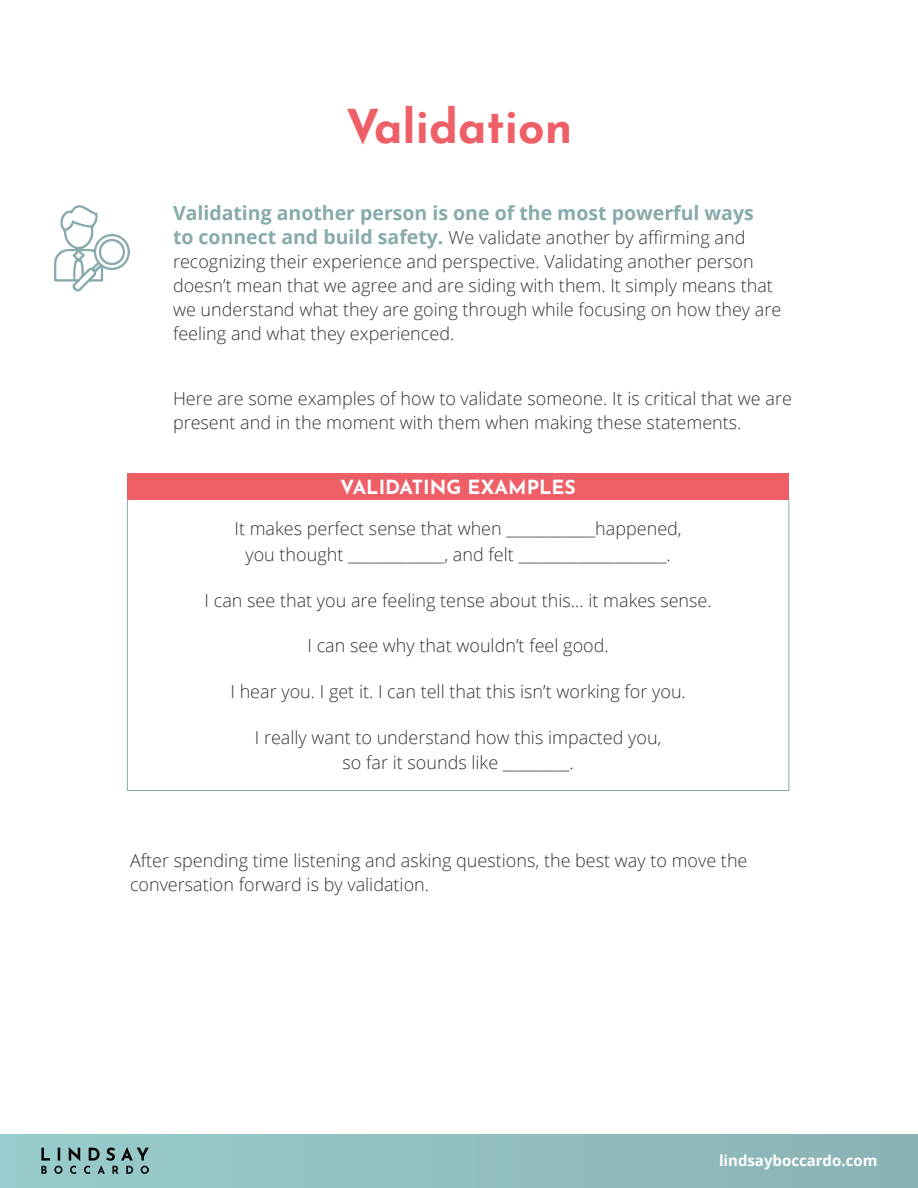
<style>
.page{position:relative;width:918px;height:1188px;background:#fff}
.page>*{position:absolute;margin:0;border:0;box-sizing:border-box;transform-origin:0 0}
.t1{font:700 46.5px "Josefin Sans";color:#ef5f67}
.t2{font:700 19.5px "Open Sans";color:#87aaac}
.t3{font:700 19.5px "Josefin Sans";color:#fff}
.t4{font:300 18px/24px "Open Sans";color:#343433}
.List_Paragraph{font:700 15px "Open Sans";color:#fff}
.s1{font-weight:700;font-size:19.5px;color:#87aaac}
</style>
<div class="page">
<div style="left:0;top:1134px;width:918px;height:54px;background:#92bebf"></div>
<svg style="left:54px;top:205px;width:76px;height:87px"></svg>
<img style="left:40px;top:1146px;width:108px;height:30px">
<div style="left:127px;top:474px;width:662px;height:26px;background:#ef5f67"></div>
<hr style="left:127px;top:500px;width:1px;height:290px;background:#87aaac">
<hr style="left:789px;top:500px;width:1px;height:290px;background:#87aaac">
<hr style="left:127px;top:790px;width:662px;height:1px;background:#87aaac">
<p class="t1" style="left:346px;top:85px;width:228px">Validation</p>
<p class="t2" style="left:173px;top:199px;width:582px">Validating another person is one of the most powerful ways</p>
<p class="t4" style="left:173px;top:225px;width:610px"><span class="s1">to connect and build safety.</span> We validate another by affirming and recognizing their experience and perspective. Validating another person doesn’t mean that we agree and are siding with them. It simply means that we understand what they are going through while focusing on how they are feeling and what they experienced.</p>
<p class="t4" style="left:173px;top:386px;width:620px">Here are some examples of how to validate someone. It is critical that we are present and in the moment with them when making these statements.</p>
<p class="t3" style="left:340px;top:470px;width:237px">VALIDATING EXAMPLES</p>
<p class="t4" style="left:234px;top:516px;width:449px;line-height:25.5px;text-align:center">It makes perfect sense that when ____________happened, you thought _____________, and felt ____________________.</p>
<p class="t4" style="left:205px;top:588px;width:509px">I can see that you are feeling tense about this… it makes sense.</p>
<p class="t4" style="left:308px;top:633px;width:303px">I can see why that wouldn’t feel good.</p>
<p class="t4" style="left:230px;top:679px;width:457px">I hear you. I get it. I can tell that this isn’t working for you.</p>
<p class="t4" style="left:255px;top:724px;width:408px;line-height:25.5px;text-align:center">I really want to understand how this impacted you, so far it sounds like _________.</p>
<p class="t4" style="left:130px;top:848px;width:619px">After spending time listening and asking questions, the best way to move the conversation forward is by validation.</p>
<p class="List_Paragraph" style="left:719px;top:1150px;width:160px">lindsayboccardo.com</p>
</div>
